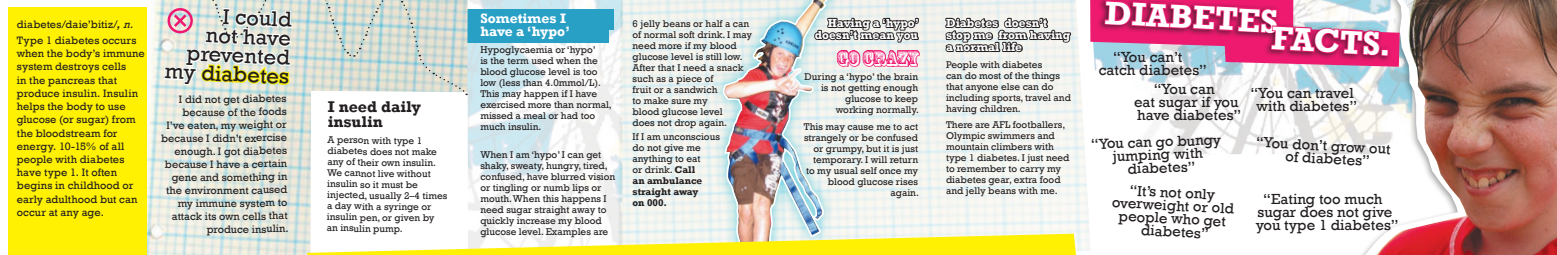
<style>
.page{position:relative;width:1557px;height:255px;background:#fff}
.page>*{position:absolute;margin:0;border:0;box-sizing:border-box;transform-origin:0 0}
.t1{font:700 33.5px "Rockwell";color:#fff}
.t2{font:22px/18.9px "Rockwell";color:#231f20;text-align:right}
.t3{font:19px "Rosewood Std";color:#fff}
.t4{font:700 16px/14.8px "Rockwell";letter-spacing:-.01em;color:#231f20}
.t5{font:15px/13px "Rockwell";color:#231f20;text-align:center}
.t6{font:700 14px/13px "Rockwell";color:#fff}
.t7{font:700 12px/12px "Rockwell";color:#fff;text-align:right}
.t8{font:11px/13.2px "Rockwell";letter-spacing:.005em;color:#231f20}
.t9{font:10px/11px "Rockwell";color:#231f20}
.s1{font-weight:700;font-style:italic}
.s2{font-style:italic}
.s3{font-weight:700}
</style>
<div class="page">
<img style="left:622px;top:0;width:468px;height:252px">
<img style="left:1089px;top:67px;width:267px;height:87px">
<img style="left:468px;top:0;width:154px;height:234px">
<div style="left:711px;top:0;width:141px;height:255px;background:#40c3d9;opacity:.75"></div>
<img style="left:723px;top:0;width:118px;height:234px">
<svg style="left:812px;top:16px;width:109px;height:73px;background:#c6aab4"></svg>
<svg style="left:943px;top:15px;width:129px;height:48px"></svg>
<div style="left:1356px;top:0;width:200px;height:255px;background:#231f20;opacity:.4"></div>
<svg style="left:1364px;top:67px;width:10px;height:188px"></svg>
<img style="left:1374px;top:0;width:182px;height:255px">
<div style="left:466px;top:9px;width:147px;height:21px;background:#289fc5"></div>
<div style="left:466px;top:29px;width:142px;height:14px;background:#289fc5"></div>
<img style="left:147px;top:0;width:174px;height:255px">
<svg style="left:310px;top:91px;width:158px;height:143px"></svg>
<svg style="left:163px;top:0;width:130px;height:115px"></svg>
<svg style="left:307px;top:234px;width:770px;height:21px;fill:#fff101"></svg>
<div style="left:8px;top:7px;width:139px;height:248px;background:#fff101"></div>
<svg style="left:321px;top:0;width:147px;height:95px;background:#d0dad2"></svg>
<svg style="left:1089px;top:0;width:312px;height:67px;background:#ca5b8e"></svg>
<p class="t8" style="left:17px;top:16px;width:122px;line-height:16px">diabetes/daie’bitiz/<span class="s1">,</span> <span class="s2">n.<br></span>Type 1 diabetes occurs</p>
<p class="t8" style="left:17px;top:47px;width:129px">when the body’s immune system destroys cells<br>in the pancreas that produce insulin. Insulin helps the body to use glucose (or sugar) from the bloodstream for energy. 10-15% of all people with diabetes have type 1. It often begins in childhood or early adulthood but can occur at any age.</p>
<h2 class="t2" style="left:167px;top:6px;width:126px;rotate:2deg">I could<br>not have prevented my diabetes</h2>
<p class="t8" style="left:160px;top:94px;width:128px;text-align:right;rotate:-1deg">I did not get diabetes because of the foods<br>I’ve eaten, my weight or because I didn’t exercise enough. I got diabetes because I have a certain gene and something in the environment caused my immune system to attack its own cells that produce insulin.</p>
<h3 class="t4" style="left:328px;top:99px;width:95px">I need daily insulin</h3>
<p class="t9" style="left:328px;top:134px;width:122px;rotate:1deg">A person with type 1 diabetes does not make any of their own insulin.<br>We cannot live without insulin so it must be injected, usually 2–4 times a day with a syringe or insulin pen, or given by an insulin pump.</p>
<h3 class="t6" style="left:480px;top:12px;width:91px">Sometimes I have a ‘hypo’</h3>
<p class="t9" style="left:480px;top:44px;width:133px">Hypoglycaemia or ‘hypo’<br>is the term used when the blood glucose level is too low (less than 4.0mmol/L).<br>This may happen if I have exercised more than normal, missed a meal or had too much insulin.</p>
<p class="t9" style="left:480px;top:149px;width:136px">When I am ‘hypo’ I can get shaky, sweaty, hungry, tired, confused, have blurred vision or tingling or numb lips or mouth. When this happens I need sugar straight away to quickly increase my blood glucose level. Examples are</p>
<p class="t9" style="left:632px;top:19px;width:121px">6 jelly beans or half a can of normal soft drink. I may need more if my blood glucose level is still low.<br>After that I need a snack such as a piece of<br>fruit or a sandwich<br>to make sure my<br>blood glucose level<br>does not drop again.</p>
<p class="t9" style="left:632px;top:131px;width:89px">If I am unconscious do not give me anything to eat<br>or drink. <span class="s3">Call<br>an ambulance straight away<br>on 000.</span></p>
<p class="t7" style="left:814px;top:17px;width:106px">Having a ‘hypo’ doesn’t mean you</p>
<h3 class="t3" style="left:837px;top:47px;width:83px">GO CRAZY</h3>
<p class="t9" style="left:804px;top:72px;width:116px;text-align:right">During a ‘hypo’ the brain is not getting enough glucose to keep<br>working normally.</p>
<p class="t9" style="left:804px;top:121px;width:116px;text-align:right">This may cause me to act strangely or be confused or grumpy, but it is just temporary. I will return to my usual self once my blood glucose rises again.</p>
<p class="t7" style="left:946px;top:17px;width:126px;text-align:left">Diabetes doesn’t stop me from having a normal life</p>
<p class="t9" style="left:946px;top:59px;width:126px">People with diabetes<br>can do most of the things that anyone else can do including sports, travel and having children.</p>
<p class="t9" style="left:946px;top:120px;width:125px">There are AFL footballers,<br>Olympic swimmers and mountain climbers with type 1 diabetes. I just need to remember to carry my diabetes gear, extra food and jelly beans with me.</p>
<h1 class="t1" style="left:1106px;top:-8px;width:174px;rotate:3deg">DIABETES</h1>
<h1 class="t1" style="left:1272px;top:18px;width:121px;rotate:3deg">FACTS.</h1>
<h3 class="t5" style="left:1098px;top:52px;width:110px;text-align:left;text-indent:15px;rotate:-1deg">“You can’t catch diabetes”</h3>
<h3 class="t5" style="left:1134px;top:83px;width:109px">“You can<br>eat sugar if you have diabetes”</h3>
<h3 class="t5" style="left:1250px;top:87px;width:108px">“You can travel with diabetes”</h3>
<h3 class="t5" style="left:1091px;top:137px;width:132px;rotate:-2deg">“You can go bungy</h3>
<h3 class="t5" style="left:1112px;top:150px;width:92px;rotate:-2deg">jumping with</h3>
<h3 class="t5" style="left:1127px;top:162px;width:69px;rotate:-2deg">diabetes”</h3>
<h3 class="t5" style="left:1113px;top:183px;width:123px;rotate:3deg">“It’s not only overweight or old people who get diabetes”</h3>
<h3 class="t5" style="left:1286px;top:137px;width:106px;text-align:left;text-indent:-30px;rotate:3deg">“You don’t grow out of diabetes”</h3>
<h3 class="t5" style="left:1255px;top:192px;width:144px">“Eating too much sugar does not give you type 1 diabetes”</h3>
</div>
